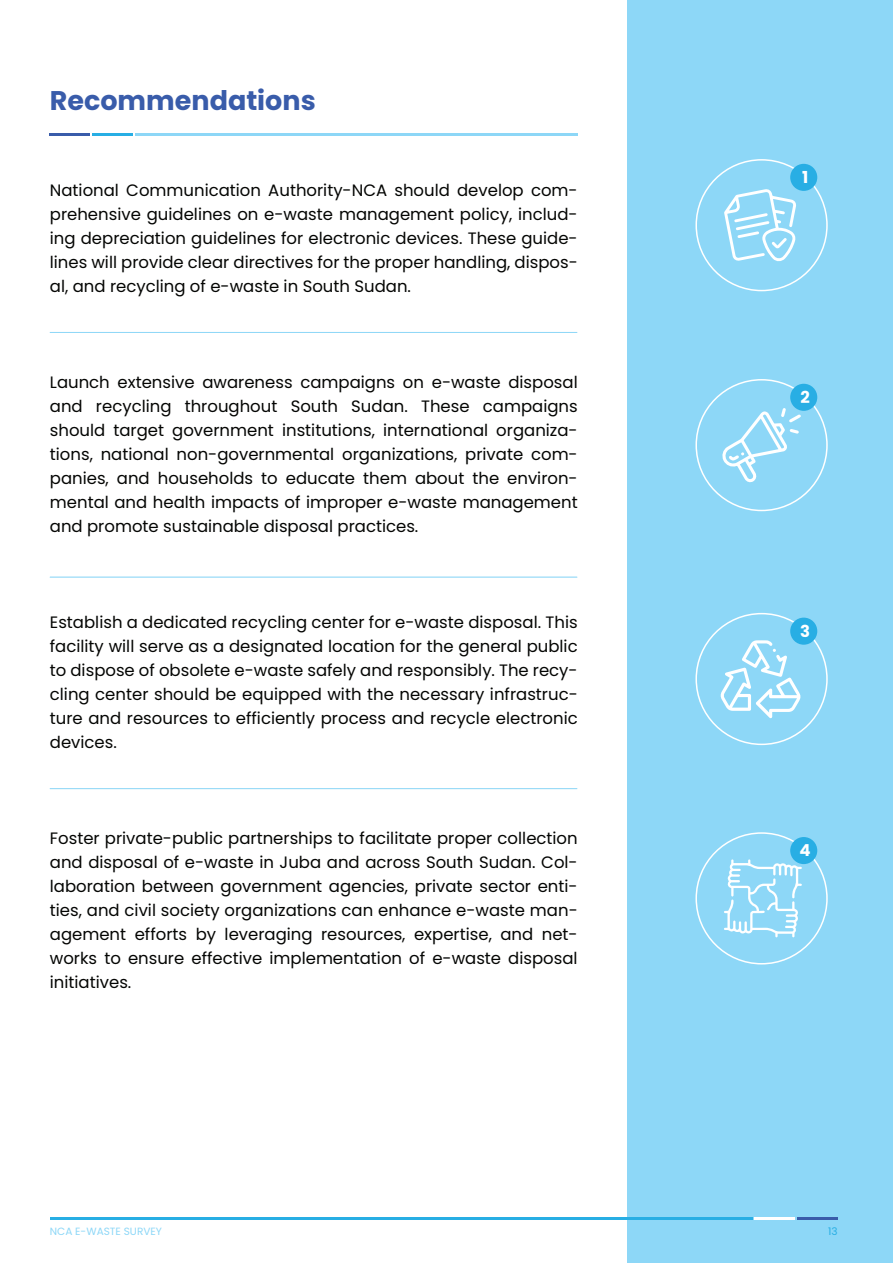
<style>
.page{position:relative;width:893px;height:1263px;background:#fff}
.page>*{position:absolute;margin:0;border:0;box-sizing:border-box;transform-origin:0 0}
.t1{font:700 27px "Poppins";color:#395caa}
.t2{font:16.5px/24px "Poppins";color:#040503;text-align:justify}
.t3{font:700 16.5px "Poppins";color:#fff}
.t4{font:10.5px "Poppins";color:#8dd7f7}
.t5{font:10.5px "Poppins";color:#28aee4}
</style>
<div class="page">
<div style="left:627px;top:0;width:266px;height:1263px;background:#8dd7f7"></div>
<hr style="left:50px;top:1218px;width:702px;height:2px;background:#28aee4">
<hr style="left:755px;top:1218px;width:40px;height:2px;background:#fff">
<hr style="left:798px;top:1218px;width:40px;height:2px;background:#395caa">
<hr style="left:135px;top:134px;width:443px;height:2px;background:#8dd7f7">
<hr style="left:93px;top:134px;width:40px;height:2px;background:#28aee4">
<hr style="left:50px;top:134px;width:40px;height:2px;background:#395caa">
<hr style="left:50px;top:332px;width:527px;height:1px;background:#8dd7f7">
<hr style="left:50px;top:577px;width:527px;height:1px;background:#8dd7f7">
<hr style="left:50px;top:788px;width:527px;height:1px;background:#8dd7f7">
<div style="left:790px;top:164px;width:27px;height:27px;background:#28aee4;border-radius:50%"></div>
<div style="left:790px;top:384px;width:27px;height:27px;background:#28aee4;border-radius:50%"></div>
<div style="left:790px;top:618px;width:27px;height:27px;background:#28aee4;border-radius:50%"></div>
<div style="left:790px;top:837px;width:27px;height:27px;background:#28aee4;border-radius:50%"></div>
<svg style="left:720px;top:640px;width:80px;height:78px"></svg>
<svg style="left:722px;top:408px;width:79px;height:75px"></svg>
<svg style="left:724px;top:859px;width:78px;height:78px"></svg>
<svg style="left:724px;top:189px;width:72px;height:73px"></svg>
<h1 class="t1" style="left:50px;top:85px;width:267px">Recommendations</h1>
<p class="t2" style="left:50px;top:178px;width:529px">National Communication Authority-NCA should develop com&shy;prehensive guidelines on e-waste management policy, includ&shy;ing depreciation guidelines for electronic devices. These guide&shy;lines will provide clear directives for the proper handling, dispos&shy;al, and recycling of e-waste in South Sudan.</p>
<p class="t2" style="left:50px;top:370px;width:529px">Launch extensive awareness campaigns on e-waste disposal and recycling throughout South Sudan. These campaigns should target government institutions, international organiza&shy;tions, national non-governmental organizations, private com&shy;panies, and households to educate them about the environ&shy;mental and health impacts of improper e-waste management and promote sustainable disposal practices.</p>
<p class="t2" style="left:50px;top:610px;width:529px">Establish a dedicated recycling center for e-waste disposal. This facility will serve as a designated location for the general public to dispose of obsolete e-waste safely and responsibly. The recy&shy;cling center should be equipped with the necessary infrastruc&shy;ture and resources to efficiently process and recycle electronic devices.</p>
<p class="t2" style="left:50px;top:826px;width:529px">Foster private-public partnerships to facilitate proper collection and disposal of e-waste in Juba and across South Sudan. Col&shy;laboration between government agencies, private sector enti&shy;ties, and civil society organizations can enhance e-waste man&shy;agement efforts by leveraging resources, expertise, and net&shy;works to ensure effective implementation of e-waste disposal initiatives.</p>
<p class="t3" style="left:802px;top:168px;width:8px">1</p>
<p class="t3" style="left:800px;top:387px;width:11px">2</p>
<p class="t3" style="left:800px;top:621px;width:11px">3</p>
<p class="t3" style="left:800px;top:841px;width:13px">4</p>
<p class="t4" style="left:50px;top:1225px;width:114px">NCA E-WASTE SURVEY</p>
<p class="t5" style="left:828px;top:1225px;width:11px">13</p>
</div>
